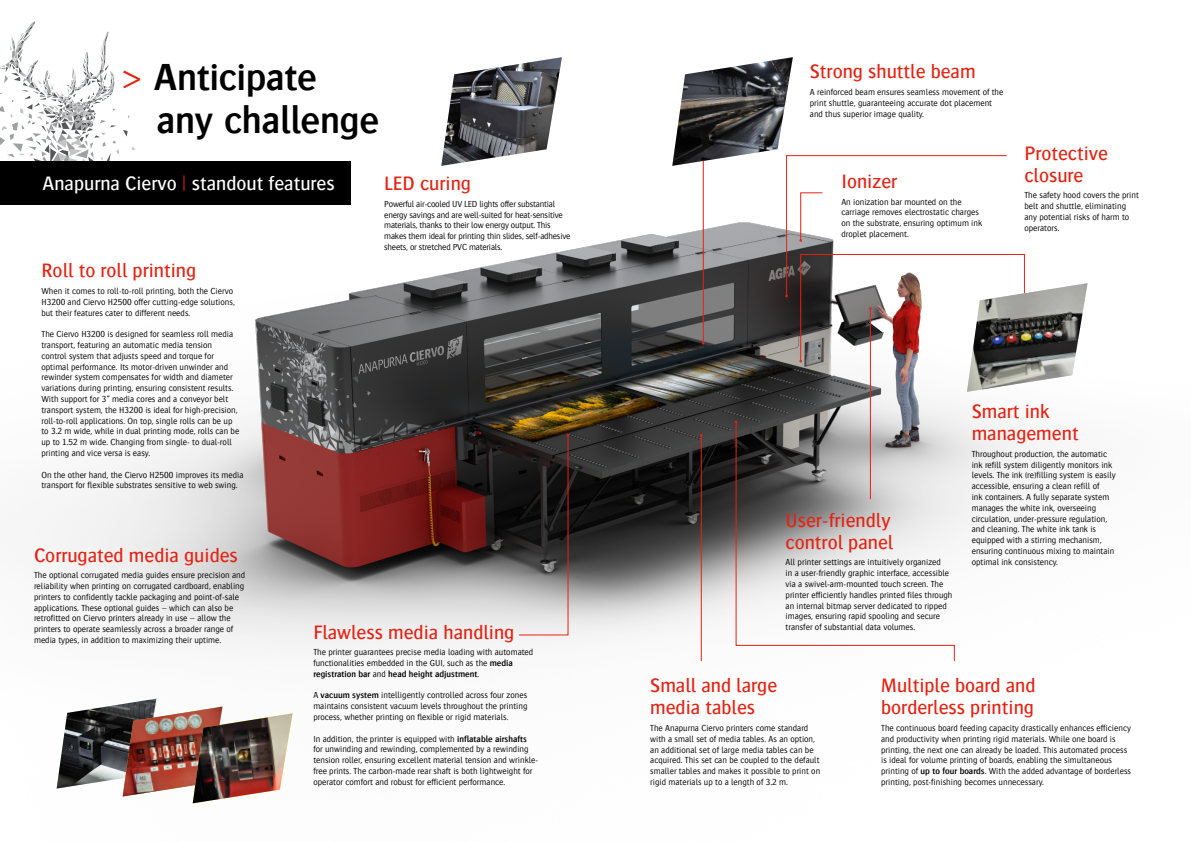
<style>
.page{position:relative;width:1191px;height:842px;background:#fff}
.page>*{position:absolute;margin:0;border:0;box-sizing:border-box;transform-origin:0 0}
.t1{font:600 38.8px/43px "Bosis For Agfa";letter-spacing:-.005em;color:#000}
.t2{font:500 20px/22px "Bosis For Agfa";color:#e42313}
.t3{font:500 20px "Bosis For Agfa";color:#fff}
.t4{font:300 9px/10.8px "Bosis For Agfa";color:#000}
.t5{font:300 9px/10.8px "Bosis For Agfa";letter-spacing:-.02em;color:#000}
.s1{font-weight:300;color:#e42313}
.s2{color:#e42313}
.s3{font-weight:600}
</style>
<div class="page">
<img style="left:0;top:204px;width:1088px;height:600px">
<img style="left:441px;top:57px;width:121px;height:109px">
<hr style="left:701px;top:436px;width:1px;height:225px;background:#e42313">
<svg style="left:735px;top:422px;width:219px;height:239px"></svg>
<hr style="left:870px;top:309px;width:1px;height:190px;background:#e42313">
<svg style="left:518px;top:434px;width:51px;height:201px;background:#5a5453"></svg>
<svg style="left:0;top:21px;width:135px;height:140px"></svg>
<div style="left:0;top:161px;width:351px;height:43px;background:#000"></div>
<img style="left:57px;top:699px;width:235px;height:104px">
<img style="left:193px;top:713px;width:99px;height:90px">
<svg style="left:672px;top:57px;width:415px;height:335px"></svg>
<img style="left:967px;top:283px;width:120px;height:109px">
<h1 class="t1" style="left:156px;top:55px;width:224px;text-indent:-36px"><span class="s1">&gt;</span> Anticipate any challenge</h1>
<h2 class="t3" style="left:42px;top:173px;width:294px">Anapurna Ciervo <span class="s2">|</span> standout features</h2>
<h2 class="t2" style="left:384px;top:172px;width:88px">LED curing</h2>
<p class="t5" style="left:384px;top:198px;width:188px">Powerful air-cooled UV LED lights offer substantial energy savings and are well-suited for heat-sensitive materials, thanks to their low energy output. This makes them ideal for printing thin slides, self-adhesive sheets, or stretched PVC materials.</p>
<h2 class="t2" style="left:41px;top:260px;width:156px">Roll to roll printing</h2>
<p class="t4" style="left:41px;top:285px;width:195px">When it comes to roll-to-roll printing, both the Ciervo<br>H3200 and Ciervo H2500 offer cutting-edge solutions, but their features cater to different needs.</p>
<p class="t4" style="left:41px;top:329px;width:199px">The Ciervo H3200 is designed for seamless roll media transport, featuring an automatic media tension control system that adjusts speed and torque for optimal performance. Its motor-driven unwinder and rewinder system compensates for width and diameter variations during printing, ensuring consistent results.<br>With support for 3” media cores and a conveyor belt transport system, the H3200 is ideal for high-precision, roll-to-roll applications. On top, single rolls can be up to 3.2 m wide, while in dual printing mode, rolls can be up to 1.52 m wide. Changing from single- to dual-roll printing and vice versa is easy.</p>
<p class="t4" style="left:41px;top:469px;width:204px">On the other hand, the Ciervo H2500 improves its media transport for flexible substrates sensitive to web swing.</p>
<h2 class="t2" style="left:34px;top:544px;width:205px">Corrugated media guides</h2>
<p class="t4" style="left:34px;top:570px;width:213px">The optional corrugated media guides ensure precision and reliability when printing on corrugated cardboard, enabling printers to confidently tackle packaging and point-of-sale applications. These optional guides – which can also be retrofitted on Ciervo printers already in use – allow the printers to operate seamlessly across a broader range of media types, in addition to maximizing their uptime.</p>
<h2 class="t2" style="left:313px;top:621px;width:202px">Flawless media handling</h2>
<p class="t4" style="left:313px;top:647px;width:221px">The printer guarantees precise media loading with automated functionalities embedded in the GUI, such as the <span class="s3">media registration bar</span> and <span class="s3">head height adjustment</span>.</p>
<p class="t4" style="left:313px;top:690px;width:216px;text-align:justify">A <span class="s3">vacuum system</span> intelligently controlled across four zones maintains consistent vacuum levels throughout the printing process, whether printing on flexible or rigid materials.</p>
<p class="t4" style="left:313px;top:733px;width:226px">In addition, the printer is equipped with <span class="s3">inflatable airshafts </span>for unwinding and rewinding, complemented by a rewinding tension roller, ensuring excellent material tension and wrinkle&shy;free prints. The carbon-made rear shaft is both lightweight for operator comfort and robust for efficient performance.</p>
<h2 class="t2" style="left:810px;top:61px;width:167px">Strong shuttle beam</h2>
<p class="t4" style="left:810px;top:86px;width:195px">A reinforced beam ensures seamless movement of the print shuttle, guaranteeing accurate dot placement and thus superior image quality.</p>
<h2 class="t2" style="left:841px;top:170px;width:57px">Ionizer</h2>
<p class="t4" style="left:841px;top:196px;width:142px">An ionization bar mounted on the carriage removes electrostatic charges on the substrate, ensuring optimum ink droplet placement.</p>
<h2 class="t2" style="left:1024px;top:142px;width:85px">Protective closure</h2>
<p class="t4" style="left:1024px;top:190px;width:116px">The safety hood covers the print belt and shuttle, eliminating any potential risks of harm to operators.</p>
<h2 class="t2" style="left:785px;top:509px;width:109px">User-friendly control panel</h2>
<p class="t4" style="left:785px;top:557px;width:168px">All printer settings are intuitively organized<br>in a user-friendly graphic interface, accessible via a swivel-arm-mounted touch screen. The printer efficiently handles printed files through an internal bitmap server dedicated to ripped images, ensuring rapid spooling and secure transfer of substantial data volumes.</p>
<h2 class="t2" style="left:971px;top:400px;width:108px">Smart ink management</h2>
<p class="t4" style="left:971px;top:448px;width:146px">Throughout production, the automatic ink refill system diligently monitors ink levels. The ink (re)filling system is easily accessible, ensuring a clean refill of<br>ink containers. A fully separate system manages the white ink, overseeing circulation, under-pressure regulation, and cleaning. The white ink tank is equipped with a stirring mechanism, ensuring continuous mixing to maintain optimal ink consistency.</p>
<h2 class="t2" style="left:650px;top:674px;width:128px">Small and large media tables</h2>
<p class="t4" style="left:650px;top:722px;width:171px">The Anapurna Ciervo printers come standard with a small set of media tables. As an option, an additional set of large media tables can be acquired. This set can be coupled to the default smaller tables and makes it possible to print on rigid materials up to a length of 3.2 m.</p>
<h2 class="t2" style="left:881px;top:674px;width:156px">Multiple board and borderless printing</h2>
<p class="t4" style="left:881px;top:722px;width:251px">The continuous board feeding capacity drastically enhances efficiency and productivity when printing rigid materials. While one board is printing, the next one can already be loaded. This automated process is ideal for volume printing of boards, enabling the simultaneous printing of <span class="s3">up to four boards</span>. With the added advantage of borderless printing, post-finishing becomes unnecessary.</p>
</div>
